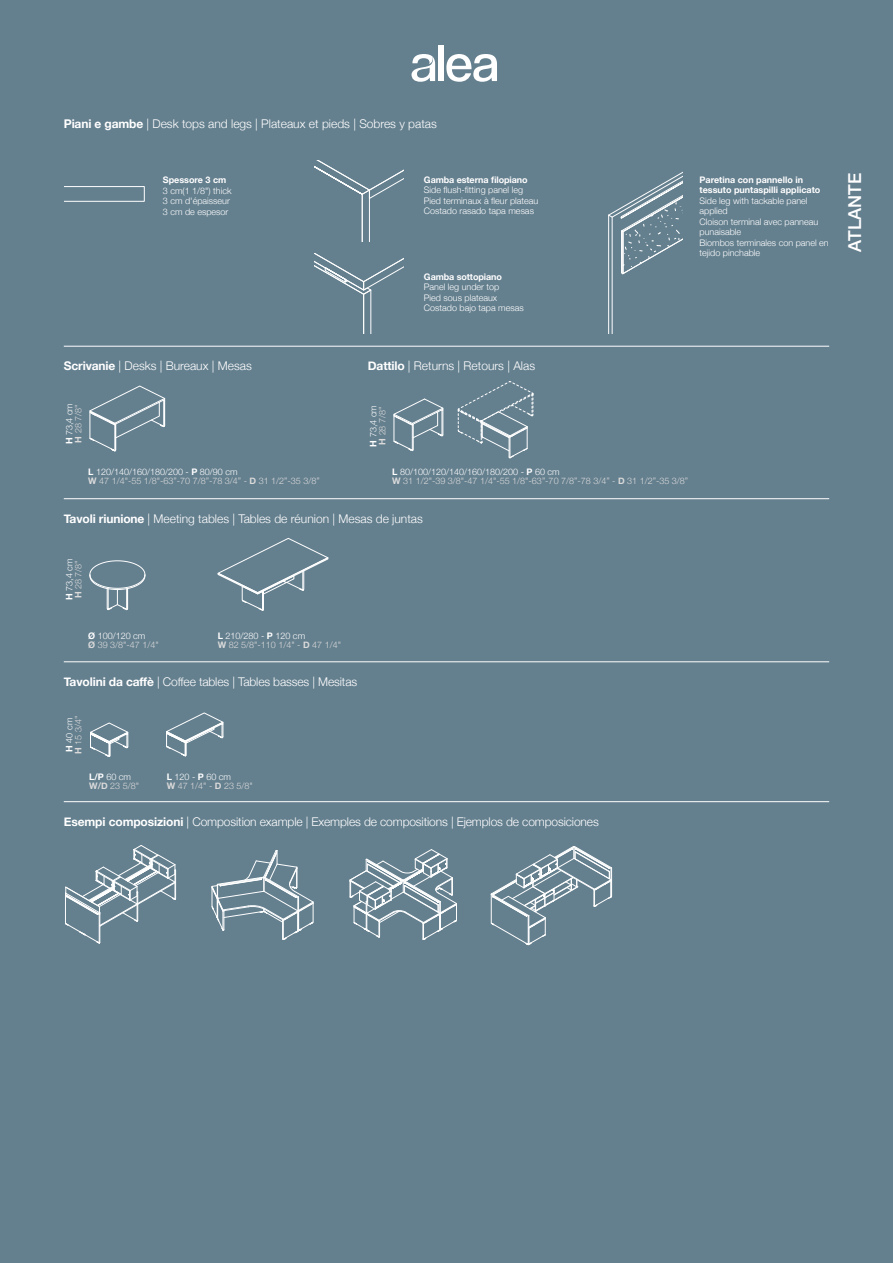
<style>
.page{position:relative;width:893px;height:1263px;background:#647f8e}
.page>*{position:absolute;margin:0;border:0;box-sizing:border-box;transform-origin:0 0}
.t1{font:500 18px "Helvetica Neue";color:#fff}
.t2{font:300 12px "Helvetica Neue";color:#fff}
.t3{font:300 9px/10.5px "Helvetica Neue";color:#fff}
.t4{font:300 9px/9px "Helvetica Neue";color:#dadada}
.t5{font:700 9px/10.5px "Helvetica Neue";color:#fff}
.s1{font-weight:700}
.s2{font-weight:700;color:#dadada}
.s3{color:#dadada}
.s4{font-weight:700;color:#fff}
.s5{color:#fff}
</style>
<div class="page">
<div style="left:438px;top:45px;width:6px;height:36px;background:#fff"></div>
<svg style="left:446px;top:54px;width:51px;height:28px"></svg>
<svg style="left:411px;top:54px;width:24px;height:28px"></svg>
<hr style="left:64px;top:498px;width:765px;height:1px;background:#fff">
<hr style="left:64px;top:346px;width:765px;height:1px;background:#fff">
<svg style="left:315px;top:161px;width:89px;height:80px"></svg>
<hr style="left:64px;top:661px;width:765px;height:1px;background:#fff">
<hr style="left:64px;top:801px;width:765px;height:1px;background:#fff">
<svg style="left:315px;top:253px;width:89px;height:81px"></svg>
<svg style="left:64px;top:186px;width:81px;height:16px"></svg>
<svg style="left:89px;top:560px;width:56px;height:50px"></svg>
<svg style="left:217px;top:538px;width:111px;height:73px"></svg>
<svg style="left:65px;top:845px;width:111px;height:99px"></svg>
<svg style="left:211px;top:850px;width:103px;height:90px"></svg>
<svg style="left:349px;top:849px;width:108px;height:91px"></svg>
<svg style="left:491px;top:846px;width:121px;height:99px"></svg>
<svg style="left:89px;top:386px;width:76px;height:66px"></svg>
<svg style="left:393px;top:398px;width:51px;height:53px"></svg>
<svg style="left:458px;top:381px;width:76px;height:77px"></svg>
<svg style="left:90px;top:722px;width:38px;height:35px"></svg>
<svg style="left:166px;top:712px;width:58px;height:45px"></svg>
<hr style="left:845px;top:161px;width:1px;height:83px;background:#fff">
<svg style="left:608px;top:171px;width:75px;height:163px"></svg>
<h2 class="t2" style="left:64px;top:116px;width:375px"><span class="s1">Piani e gambe</span> | Desk tops and legs | Plateaux et pieds | Sobres y patas</h2>
<p class="t5" style="left:163px;top:174px;width:65px">Spessore 3 cm</p>
<p class="t3" style="left:163px;top:185px;width:70px">3 cm(1 1/8") thick<br>3 cm d'épaisseur<br>3 cm de espesor</p>
<p class="t5" style="left:424px;top:174px;width:105px">Gamba esterna filopiano</p>
<p class="t3" style="left:424px;top:185px;width:116px">Side flush-fitting panel leg<br>Pied terminaux à fleur plateau<br>Costado rasado tapa mesas</p>
<p class="t5" style="left:424px;top:271px;width:79px">Gamba sottopiano</p>
<p class="t3" style="left:424px;top:281px;width:101px">Panel leg under top<br>Pied sous plateaux<br>Costado bajo tapa mesas</p>
<p class="t5" style="left:699px;top:174px;width:122px">Paretina con pannello in tessuto puntaspilli applicato</p>
<p class="t3" style="left:699px;top:195px;width:131px">Side leg with tackable panel applied<br>Cloison terminal avec panneau punaisable<br>Biombos terminales con panel en tejido pinchable</p>
<h2 class="t2" style="left:64px;top:359px;width:190px"><span class="s1">Scrivanie</span> | Desks | Bureaux | Mesas</h2>
<h2 class="t2" style="left:368px;top:359px;width:169px"><span class="s1">Dattilo</span> | Returns | Retours | Alas</h2>
<p class="t3" style="left:65px;top:444px;width:43px;line-height:9px;rotate:-90deg"><span class="s1">H</span> 73,4 cm<br><span class="s2">H</span> <span class="s3">28 7/8"</span></p>
<p class="t3" style="left:369px;top:447px;width:43px;line-height:9px;rotate:-90deg"><span class="s1">H</span> 73,4 cm<br><span class="s2">H</span> <span class="s3">28 7/8"</span></p>
<p class="t4" style="left:88px;top:467px;width:233px"><span class="s4">L</span> <span class="s5">120/140/160/180/200 -</span> <span class="s4">P</span> <span class="s5">80/90 cm<br></span><span class="s1">W</span> 47 1/4"-55 1/8"-63”-70 7/8”-78 3/4” - <span class="s1">D</span> 31 1/2”-35 3/8”</p>
<p class="t4" style="left:392px;top:467px;width:297px"><span class="s4">L</span> <span class="s5">80/100/120/140/160/180/200 -</span> <span class="s4">P</span> <span class="s5">60 cm<br></span><span class="s1">W</span> 31 1/2"-39 3/8"-47 1/4"-55 1/8"-63”-70 7/8”-78 3/4” - <span class="s1">D</span> 31 1/2”-35 3/8”</p>
<h2 class="t2" style="left:64px;top:511px;width:361px"><span class="s1">Tavoli riunione</span> | Meeting tables | Tables de réunion | Mesas de juntas</h2>
<p class="t3" style="left:65px;top:600px;width:43px;line-height:9px;rotate:-90deg"><span class="s1">H</span> 73,4 cm<br><span class="s2">H</span> <span class="s3">28 7/8"</span></p>
<p class="t4" style="left:88px;top:631px;width:72px"><span class="s4">Ø</span> <span class="s5">100/120 cm<br></span><span class="s1">Ø</span> 39 3/8"-47 1/4"</p>
<p class="t4" style="left:218px;top:631px;width:125px"><span class="s4">L</span> <span class="s5">210/280 -</span> <span class="s4">P</span> <span class="s5">120 cm<br></span><span class="s1">W</span> 82 5/8"-110 1/4" - <span class="s1">D</span> 47 1/4"</p>
<h2 class="t2" style="left:64px;top:675px;width:295px"><span class="s1">Tavolini da caffè</span> | Coffee tables | Tables basses | Mesitas</h2>
<p class="t4" style="left:65px;top:754px;width:40px;rotate:-90deg"><span class="s4">H</span> <span class="s5">40 cm<br></span><span class="s1">H</span> 15 3/4"</p>
<p class="t4" style="left:89px;top:772px;width:51px"><span class="s4">L/P</span> <span class="s5">60 cm<br></span><span class="s1">W/D</span> 23 5/8"</p>
<p class="t4" style="left:167px;top:772px;width:88px"><span class="s4">L</span> <span class="s5">120 -</span> <span class="s4">P</span> <span class="s5">60 cm<br></span><span class="s1">W</span> 47 1/4" - <span class="s1">D</span> 23 5/8"</p>
<h2 class="t2" style="left:64px;top:814px;width:536px"><span class="s1">Esempi composizioni</span> | Composition example | Exemples de compositions | Ejemplos de composiciones</h2>
<h1 class="t1" style="left:840px;top:251px;width:80px;rotate:-90deg">ATLANTE</h1>
</div>
